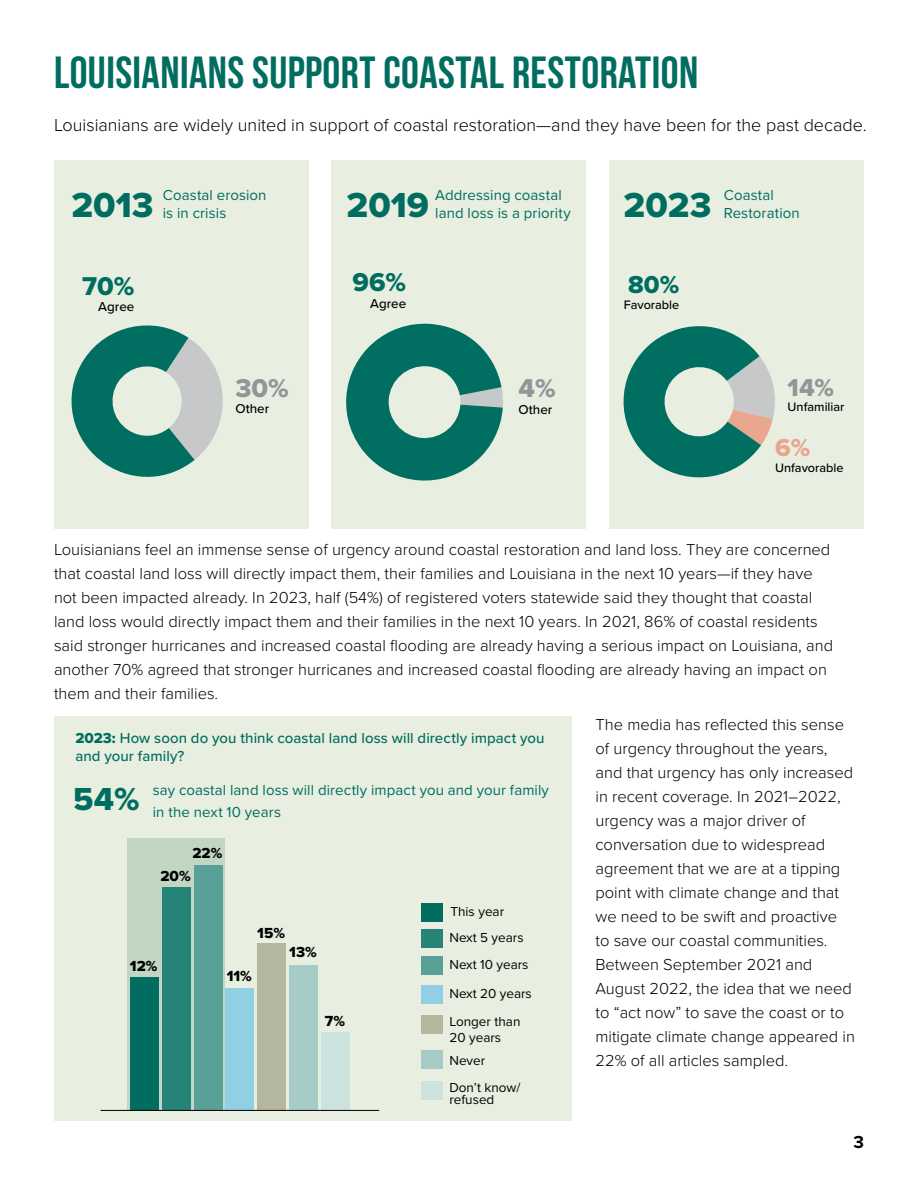
<style>
.page{position:relative;width:918px;height:1188px;background:#fff}
.page>*{position:absolute;margin:0;border:0;box-sizing:border-box;transform-origin:0 0}
.t1{font:700 45px "Bebas Neue";letter-spacing:.01em;color:#006d60}
.t2{font:36px "Proxima Nova Extrabld";color:#006d60}
.t3{font:33px "Proxima Nova Extrabld";color:#006d60}
.t4{font:26.7px "Proxima Nova Extrabld";color:#006d60}
.t5{font:26.7px "Proxima Nova Extrabld";color:#939598}
.t6{font:25.35px "Proxima Nova Extrabld";color:#006d60}
.t7{font:25.35px "Proxima Nova Extrabld";color:#939598}
.t8{font:25.35px "Proxima Nova Extrabld";color:#eaa68f}
.t9{font:300 18px "Proxima Nova";color:#000}
.t10{font:700 18px "Proxima Nova";color:#000}
.t11{font:300 16.5px/24px "Proxima Nova";color:#000}
.t12{font:15.15px "Proxima Nova Extrabld";color:#000}
.t13{font:15px/18px "Proxima Nova";letter-spacing:.005em;color:#006d60}
.t14{font:500 15px/18px "Proxima Nova";letter-spacing:.005em;color:#006d60}
.t15{font:13.5px/26px "Proxima Nova";color:#000}
.t16{font:500 13.35px "Proxima Nova";color:#000}
.t17{font:500 12.75px "Proxima Nova";color:#000}
.s1{font-family:"Proxima Nova Extrabld";font-weight:400}
</style>
<div class="page">
<div style="left:54px;top:717px;width:518px;height:404px;background:#e8efe0"></div>
<div style="left:127px;top:838px;width:98px;height:273px;background:#c2d6c4"></div>
<div style="left:609px;top:160px;width:255px;height:369px;background:#e8efe0"></div>
<svg style="left:623px;top:326px;width:152px;height:152px"></svg>
<div style="left:332px;top:160px;width:254px;height:369px;background:#e8efe0"></div>
<svg style="left:346px;top:323px;width:157px;height:158px"></svg>
<div style="left:54px;top:160px;width:255px;height:369px;background:#e8efe0"></div>
<svg style="left:71px;top:325px;width:152px;height:152px"></svg>
<div style="left:130px;top:977px;width:29px;height:133px;background:#006d60"></div>
<div style="left:162px;top:887px;width:28px;height:223px;background:#268378"></div>
<div style="left:194px;top:865px;width:28px;height:245px;background:#59a098"></div>
<div style="left:226px;top:988px;width:28px;height:122px;background:#91cfe5"></div>
<div style="left:257px;top:943px;width:29px;height:167px;background:#b4b69e"></div>
<div style="left:289px;top:965px;width:29px;height:145px;background:#a6ccc7"></div>
<div style="left:321px;top:1032px;width:29px;height:78px;background:#cce2df"></div>
<hr style="left:101px;top:1110px;width:278px;height:1px;background:#000">
<div style="left:421px;top:1081px;width:22px;height:18px;background:#cce2df"></div>
<div style="left:421px;top:1051px;width:22px;height:18px;background:#a6ccc7"></div>
<div style="left:421px;top:1015px;width:22px;height:19px;background:#b4b69e"></div>
<div style="left:421px;top:985px;width:22px;height:19px;background:#91cfe5"></div>
<div style="left:421px;top:957px;width:22px;height:18px;background:#59a098"></div>
<div style="left:421px;top:929px;width:22px;height:18px;background:#268378"></div>
<div style="left:421px;top:903px;width:22px;height:18px;background:#006d60"></div>
<h1 class="t1" style="left:54px;top:48px;width:646px">LOUISIANIANS SUPPORT COASTAL RESTORATION</h1>
<p class="t9" style="left:54px;top:111px;width:814px">Louisianians are widely united in support of coastal restoration—and they have been for the past decade.</p>
<h2 class="t2" style="left:71px;top:178px;width:84px">2013</h2>
<p class="t13" style="left:163px;top:185px;width:105px">Coastal erosion is in crisis</p>
<p class="t13" style="left:435px;top:185px;width:128px">Addressing coastal</p>
<h2 class="t2" style="left:346px;top:178px;width:84px">2019</h2>
<p class="t13" style="left:435px;top:203px;width:137px">land loss is a priority</p>
<h2 class="t2" style="left:624px;top:178px;width:89px">2023</h2>
<p class="t13" style="left:724px;top:185px;width:52px">Coastal</p>
<p class="t13" style="left:724px;top:203px;width:78px">Restoration</p>
<h3 class="t4" style="left:82px;top:266px;width:54px">70%</h3>
<h3 class="t4" style="left:353px;top:262px;width:55px">96%</h3>
<h3 class="t6" style="left:628px;top:266px;width:53px">80%</h3>
<p class="t16" style="left:98px;top:296px;width:38px">Agree</p>
<p class="t16" style="left:370px;top:294px;width:38px">Agree</p>
<p class="t17" style="left:624px;top:295px;width:57px">Favorable</p>
<h3 class="t5" style="left:236px;top:369px;width:55px">30%</h3>
<h3 class="t5" style="left:519px;top:369px;width:39px">4%</h3>
<h3 class="t7" style="left:788px;top:369px;width:48px">14%</h3>
<p class="t16" style="left:236px;top:399px;width:35px">Other</p>
<p class="t16" style="left:519px;top:400px;width:35px">Other</p>
<p class="t17" style="left:788px;top:398px;width:58px">Unfamiliar</p>
<h3 class="t8" style="left:775px;top:429px;width:37px">6%</h3>
<p class="t17" style="left:775px;top:458px;width:70px">Unfavorable</p>
<p class="t11" style="left:54px;top:537px;width:781px">Louisianians feel an immense sense of urgency around coastal restoration and land loss. They are concerned that coastal land loss will directly impact them, their families and Louisiana in the next 10 years—if they have not been impacted already. In 2023, half (54%) of registered voters statewide said they thought that coastal land loss would directly impact them and their families in the next 10 years. In 2021, 86% of coastal residents said stronger hurricanes and increased coastal flooding are already having a serious impact on Louisiana, and another 70% agreed that stronger hurricanes and increased coastal flooding are already having an impact on them and their families.</p>
<p class="t14" style="left:75px;top:728px;width:471px"><span class="s1">2023:</span> How soon do you think coastal land loss will directly impact you and your family?</p>
<h3 class="t3" style="left:73px;top:775px;width:68px">54%</h3>
<p class="t13" style="left:153px;top:778px;width:398px;line-height:22.5px">say coastal land loss will directly impact you and your family in the next 10 years</p>
<p class="t12" style="left:192px;top:842px;width:32px">22%</p>
<p class="t12" style="left:160px;top:865px;width:32px">20%</p>
<p class="t12" style="left:130px;top:954px;width:29px">12%</p>
<p class="t12" style="left:257px;top:921px;width:29px">15%</p>
<p class="t12" style="left:227px;top:965px;width:27px">11%</p>
<p class="t12" style="left:289px;top:941px;width:29px">13%</p>
<p class="t12" style="left:325px;top:1010px;width:22px">7%</p>
<p class="t15" style="left:449px;top:898px;width:76px">This year<br>Next 5 years</p>
<p class="t15" style="left:449px;top:950px;width:84px;line-height:29px">Next 10 years<br>Next 20 years</p>
<p class="t15" style="left:449px;top:1012px;width:73px;line-height:16.5px">Longer than<br>20 years</p>
<p class="t15" style="left:449px;top:1080px;width:73px;line-height:12px">Don’t know/ refused</p>
<p class="t15" style="left:449px;top:1047px;width:37px">Never</p>
<p class="t11" style="left:596px;top:712px;width:261px">The media has reflected this sense of urgency throughout the years, and that urgency has only increased in recent coverage. In 2021–2022, urgency was a major driver of conversation due to widespread agreement that we are at a tipping point with climate change and that we need to be swift and proactive to save our coastal communities.<br>Between September 2021 and<br>August 2022, the idea that we need to “act now” to save the coast or to mitigate climate change appeared in<br>22% of all articles sampled.</p>
<p class="t10" style="left:853px;top:1129px;width:12px">3</p>
</div>
